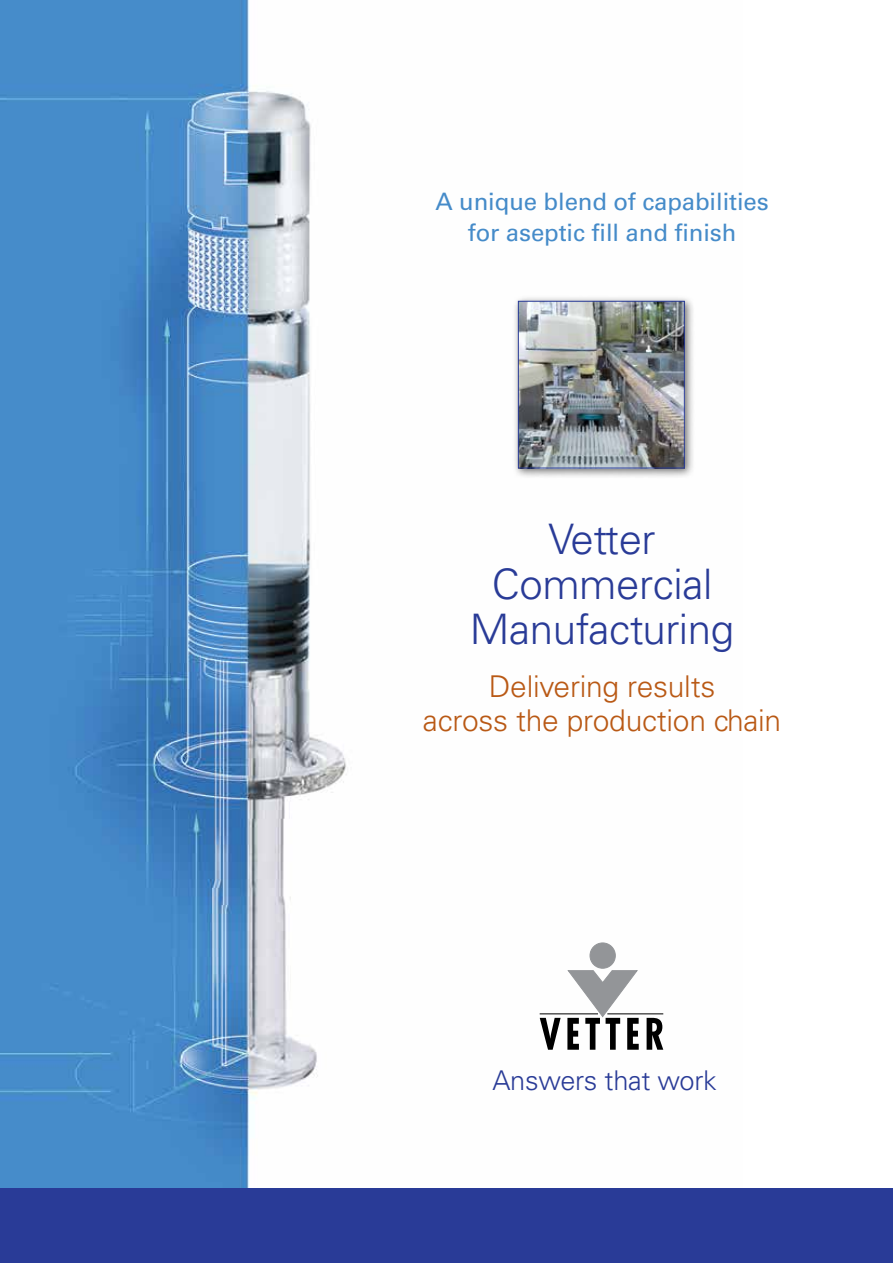
<style>
.page{position:relative;width:893px;height:1263px;background:#fff}
.page>*{position:absolute;margin:0;border:0;box-sizing:border-box;transform-origin:0 0}
.t1{font:300 42px/45px "Univers LT Std";letter-spacing:-.01em;color:#293b97;text-align:center}
.t2{font:300 30px/34.5px "Univers LT Std";letter-spacing:-.01em;color:#b95915;text-align:center}
.t3{font:300 27.15px "Univers LT Std";letter-spacing:-.01em;color:#293b97}
.t4{font:24px/31.5px "Univers LT Std";letter-spacing:-.005em;color:#458bc9;text-align:center}
</style>
<div class="page">
<img style="left:0;top:0;width:664px;height:1188px">
<div style="left:590px;top:943px;width:25px;height:25px;background:#939598;border-radius:50%"></div>
<div style="left:590px;top:943px;width:26px;height:25px;border:1px solid #939598;border-radius:50%"></div>
<hr style="left:540px;top:1013px;width:58px;height:1px;background:#000">
<svg style="left:540px;top:1018px;width:21px;height:32px"></svg>
<svg style="left:567px;top:970px;width:72px;height:80px"></svg>
<svg style="left:647px;top:1018px;width:16px;height:32px"></svg>
<hr style="left:607px;top:1013px;width:56px;height:1px;background:#000">
<div style="left:512px;top:295px;width:183px;height:184px;background:#000;opacity:.55"></div>
<img style="left:520px;top:303px;width:163px;height:163px">
<div style="left:518px;top:301px;width:167px;height:167px;border:1px solid #293b97"></div>
<div style="left:0;top:1188px;width:893px;height:75px;background:#293b97"></div>
<p class="t4" style="left:436px;top:185px;width:335px">A unique blend of capabilities for aseptic fill and finish</p>
<h1 class="t1" style="left:470px;top:517px;width:266px">Vetter<br>Commercial<br>Manufacturing</h1>
<p class="t2" style="left:423px;top:669px;width:360px">Delivering results<br>across the production chain</p>
<p class="t3" style="left:492px;top:1064px;width:226px">Answers that work</p>
</div>
